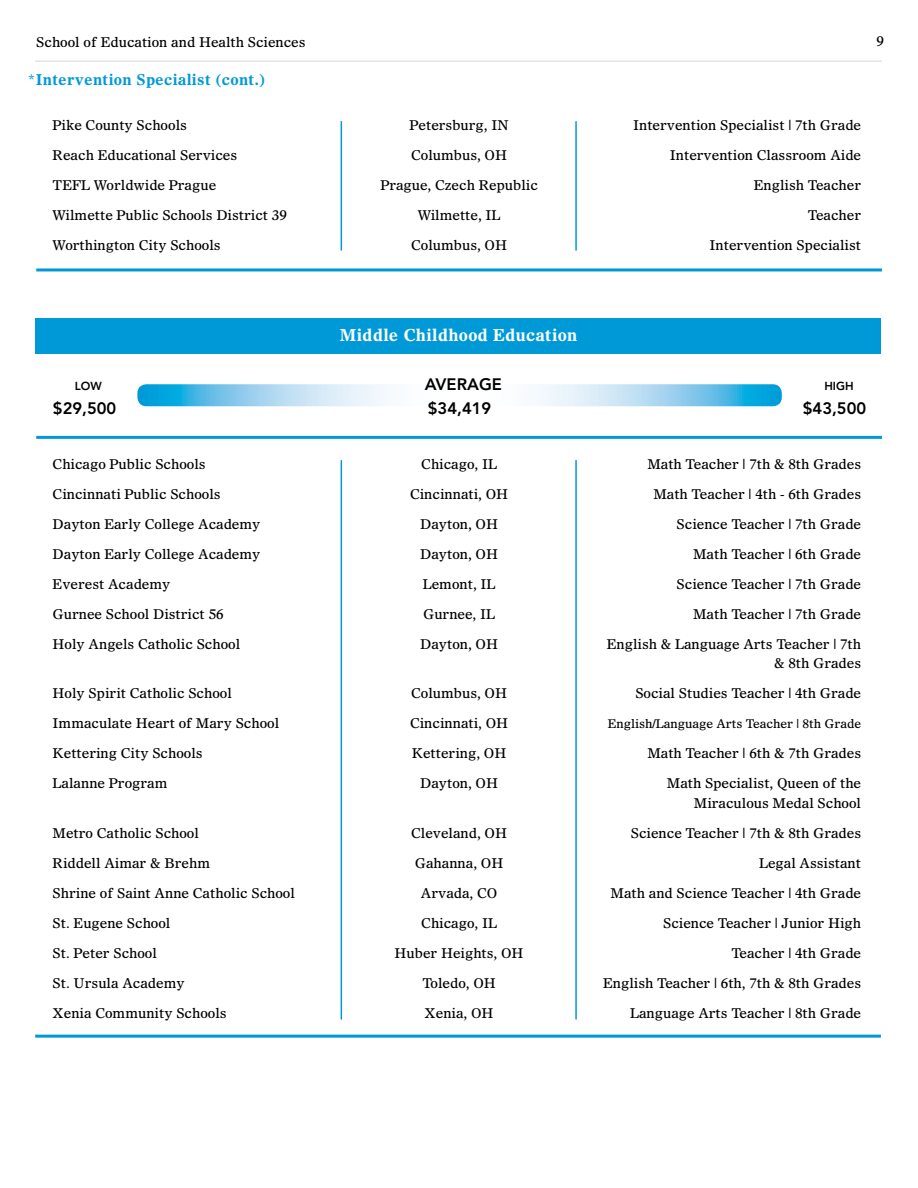
<style>
.page{position:relative;width:918px;height:1188px;background:#fff}
.page>*{position:absolute;margin:0;border:0;box-sizing:border-box;transform-origin:0 0}
.t1{font:800 16.5px/24px "Avenir LT Std";color:#000101}
.t2{font:700 16.5px "Olympian LT Std";letter-spacing:.02em;color:#fff}
.t3{font:700 15px "Olympian LT Std";letter-spacing:.02em;color:#0099d8}
.t4{font:13.5px/19.5px "Olympian LT Std";color:#000;text-align:right}
.t5{font:13.5px "Olympian LT Std";color:#000101}
.t6{font:12px "Olympian LT Std";color:#000}
.t7{font:800 11.55px "Avenir LT Std";color:#000101}
</style>
<div class="page">
<hr style="left:35px;top:60px;width:847px;height:2px;background:#e2e3e4">
<hr style="left:575px;top:121px;width:2px;height:130px;background:#0099d8">
<hr style="left:341px;top:121px;width:1px;height:130px;background:#0099d8">
<hr style="left:36px;top:268px;width:846px;height:3px;background:#0099d8">
<div style="left:35px;top:318px;width:846px;height:36px;background:#0099d8"></div>
<hr style="left:36px;top:436px;width:846px;height:3px;background:#0099d8">
<svg style="left:137px;top:384px;width:645px;height:22px"></svg>
<hr style="left:575px;top:460px;width:2px;height:560px;background:#0099d8">
<hr style="left:341px;top:460px;width:1px;height:560px;background:#0099d8">
<hr style="left:35px;top:1035px;width:846px;height:3px;background:#0099d8">
<p class="t5" style="left:36px;top:34px;width:271px">School of Education and Health Sciences</p>
<p class="t5" style="left:877px;top:32px;width:9px">9</p>
<p class="t3" style="left:28px;top:70px;width:239px">*Intervention Specialist (cont.)</p>
<p class="t4" style="left:53px;top:115px;width:136px">Pike County Schools</p>
<p class="t4" style="left:410px;top:115px;width:101px">Petersburg, IN</p>
<p class="t4" style="left:633px;top:115px;width:230px">Intervention Specialist | 7th Grade</p>
<p class="t4" style="left:53px;top:145px;width:186px">Reach Educational Services</p>
<p class="t4" style="left:411px;top:145px;width:97px">Columbus, OH</p>
<p class="t4" style="left:670px;top:145px;width:193px">Intervention Classroom Aide</p>
<p class="t4" style="left:53px;top:175px;width:165px">TEFL Worldwide Prague</p>
<p class="t4" style="left:380px;top:175px;width:159px">Prague, Czech Republic</p>
<p class="t4" style="left:754px;top:175px;width:109px">English Teacher</p>
<p class="t4" style="left:53px;top:205px;width:236px">Wilmette Public Schools District 39</p>
<p class="t4" style="left:418px;top:205px;width:84px">Wilmette, IL</p>
<p class="t4" style="left:808px;top:205px;width:55px">Teacher</p>
<p class="t4" style="left:53px;top:235px;width:170px">Worthington City Schools</p>
<p class="t4" style="left:411px;top:235px;width:97px">Columbus, OH</p>
<p class="t4" style="left:710px;top:235px;width:153px">Intervention Specialist</p>
<p class="t7" style="left:75px;top:379px;width:28px">low</p>
<p class="t1" style="left:53px;top:396px;width:65px">$29,500</p>
<p class="t2" style="left:340px;top:325px;width:239px">Middle Childhood Education</p>
<p class="t1" style="left:425px;top:372px;width:79px">AVERAGE $34,419</p>
<p class="t7" style="left:824px;top:379px;width:31px">high</p>
<p class="t1" style="left:803px;top:396px;width:65px">$43,500</p>
<p class="t4" style="left:53px;top:454px;width:155px">Chicago Public Schools</p>
<p class="t4" style="left:421px;top:454px;width:77px">Chicago, IL</p>
<p class="t4" style="left:647px;top:454px;width:215px">Math Teacher | 7th &amp; 8th Grades</p>
<p class="t4" style="left:53px;top:484px;width:170px">Cincinnati Public Schools</p>
<p class="t4" style="left:410px;top:484px;width:100px">Cincinnati, OH</p>
<p class="t4" style="left:653px;top:484px;width:209px">Math Teacher | 4th - 6th Grades</p>
<p class="t4" style="left:53px;top:514px;width:209px">Dayton Early College Academy</p>
<p class="t4" style="left:420px;top:514px;width:80px">Dayton, OH</p>
<p class="t4" style="left:677px;top:514px;width:186px">Science Teacher | 7th Grade</p>
<p class="t4" style="left:53px;top:544px;width:209px">Dayton Early College Academy</p>
<p class="t4" style="left:420px;top:544px;width:80px">Dayton, OH</p>
<p class="t4" style="left:693px;top:544px;width:170px">Math Teacher | 6th Grade</p>
<p class="t4" style="left:53px;top:574px;width:119px">Everest Academy</p>
<p class="t4" style="left:423px;top:574px;width:74px">Lemont, IL</p>
<p class="t4" style="left:677px;top:574px;width:186px">Science Teacher | 7th Grade</p>
<p class="t4" style="left:53px;top:604px;width:173px">Gurnee School District 56</p>
<p class="t4" style="left:423px;top:604px;width:74px">Gurnee, IL</p>
<p class="t4" style="left:693px;top:604px;width:170px">Math Teacher | 7th Grade</p>
<p class="t4" style="left:53px;top:634px;width:189px">Holy Angels Catholic School</p>
<p class="t4" style="left:420px;top:634px;width:80px">Dayton, OH</p>
<p class="t4" style="left:607px;top:634px;width:256px">English &amp; Language Arts Teacher | 7th &amp; 8th Grades</p>
<p class="t4" style="left:53px;top:683px;width:181px">Holy Spirit Catholic School</p>
<p class="t4" style="left:411px;top:683px;width:97px">Columbus, OH</p>
<p class="t4" style="left:635px;top:683px;width:227px">Social Studies Teacher | 4th Grade</p>
<p class="t4" style="left:53px;top:713px;width:228px">Immaculate Heart of Mary School</p>
<p class="t4" style="left:410px;top:713px;width:100px">Cincinnati, OH</p>
<p class="t6" style="left:608px;top:717px;width:255px">English/Language Arts Teacher | 8th Grade</p>
<p class="t4" style="left:53px;top:743px;width:152px">Kettering City Schools</p>
<p class="t4" style="left:412px;top:743px;width:96px">Kettering, OH</p>
<p class="t4" style="left:647px;top:743px;width:215px">Math Teacher | 6th &amp; 7th Grades</p>
<p class="t4" style="left:53px;top:773px;width:116px">Lalanne Program</p>
<p class="t4" style="left:420px;top:773px;width:80px">Dayton, OH</p>
<p class="t4" style="left:667px;top:773px;width:196px">Math Specialist, Queen of the<br>Miraculous Medal School</p>
<p class="t4" style="left:53px;top:823px;width:148px">Metro Catholic School</p>
<p class="t4" style="left:411px;top:823px;width:98px">Cleveland, OH</p>
<p class="t4" style="left:631px;top:823px;width:232px">Science Teacher | 7th &amp; 8th Grades</p>
<p class="t4" style="left:53px;top:853px;width:159px">Riddell Aimar &amp; Brehm</p>
<p class="t4" style="left:415px;top:853px;width:90px">Gahanna, OH</p>
<p class="t4" style="left:759px;top:853px;width:104px">Legal Assistant</p>
<p class="t4" style="left:53px;top:883px;width:244px">Shrine of Saint Anne Catholic School</p>
<p class="t4" style="left:421px;top:883px;width:78px">Arvada, CO</p>
<p class="t4" style="left:611px;top:883px;width:252px">Math and Science Teacher | 4th Grade</p>
<p class="t4" style="left:53px;top:913px;width:119px">St. Eugene School</p>
<p class="t4" style="left:421px;top:913px;width:77px">Chicago, IL</p>
<p class="t4" style="left:663px;top:913px;width:200px">Science Teacher | Junior High</p>
<p class="t4" style="left:53px;top:943px;width:106px">St. Peter School</p>
<p class="t4" style="left:395px;top:943px;width:131px">Huber Heights, OH</p>
<p class="t4" style="left:731px;top:943px;width:131px">Teacher | 4th Grade</p>
<p class="t4" style="left:53px;top:973px;width:134px">St. Ursula Academy</p>
<p class="t4" style="left:422px;top:973px;width:75px">Toledo, OH</p>
<p class="t4" style="left:603px;top:973px;width:260px">English Teacher | 6th, 7th &amp; 8th Grades</p>
<p class="t4" style="left:53px;top:1003px;width:176px">Xenia Community Schools</p>
<p class="t4" style="left:425px;top:1003px;width:71px">Xenia, OH</p>
<p class="t4" style="left:630px;top:1003px;width:233px">Language Arts Teacher | 8th Grade</p>
</div>
